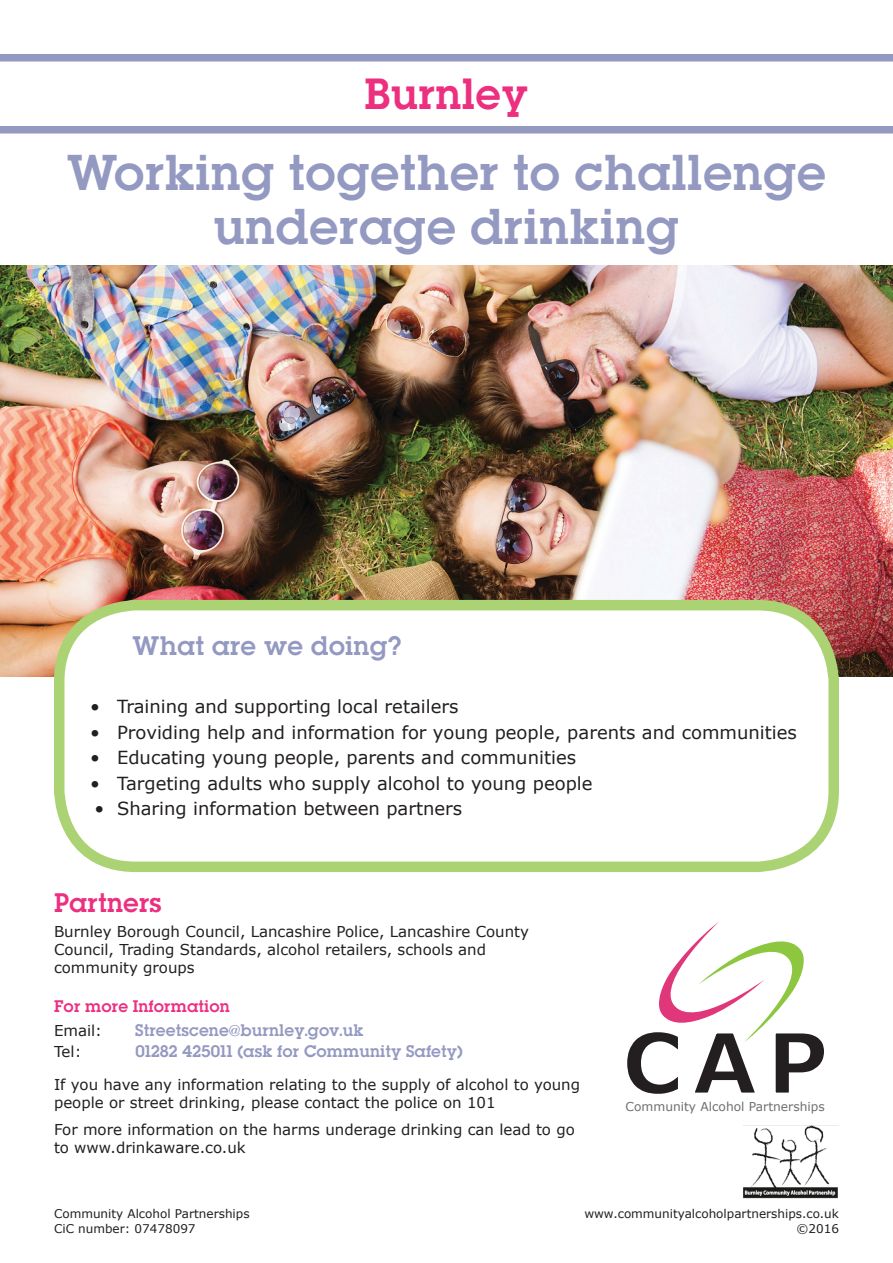
<style>
.page{position:relative;width:893px;height:1263px;background:#fff}
.page>*{position:absolute;margin:0;border:0;box-sizing:border-box;transform-origin:0 0}
.Big_Block_Text{font:45px/54px "Lubalin Demi";color:#9499c1;text-align:center}
.Name_box_-_Lubalin_G{font:39px "Lubalin Demi";color:#ed2f80}
.Outlined_Textbox{font:24px "Lubalin Demi";color:#9499c1}
.Name_box_-_Lubalin_G-2{font:24px "Lubalin Demi";color:#ed2f80}
.t1{font:18px "Verdana";color:#231f20}
.t2{font:15px/18px "Verdana";color:#231f20}
.t3{font:15px "Lubalin Demi";color:#9499c1}
.t4{font:15px "Lubalin Demi";color:#ed2f80}
.t5{font:12.3px "Verdana";color:#6d6f71}
.t6{font:12px "Verdana";color:#231f20}
</style>
<div class="page">
<img style="left:0;top:266px;width:893px;height:410px">
<svg style="left:627px;top:922px;width:197px;height:172px"></svg>
<svg style="left:0;top:54px;width:893px;height:80px"></svg>
<div style="left:59px;top:605px;width:775px;height:262px;background:#fff;border-radius:77px"></div>
<div style="left:54px;top:600px;width:785px;height:272px;border:10px solid #acd373;border-radius:77px"></div>
<img style="left:743px;top:1126px;width:95px;height:73px">
<p class="Name_box_-_Lubalin_G" style="left:364px;top:66px;width:165px">Burnley</p>
<p class="Big_Block_Text" style="left:66px;top:145px;width:762px">Working together to challenge underage drinking</p>
<p class="Outlined_Textbox" style="left:132px;top:628px;width:271px">What are we doing?</p>
<p class="t1" style="left:90px;top:695px;width:370px">• Training and supporting local retailers</p>
<p class="t1" style="left:90px;top:721px;width:708px">• Providing help and information for young people, parents and communities</p>
<p class="t1" style="left:90px;top:746px;width:488px">• Educating young people, parents and communities</p>
<p class="t1" style="left:90px;top:772px;width:504px">• Targeting adults who supply alcohol to young people</p>
<p class="t1" style="left:95px;top:797px;width:369px">• Sharing information between partners</p>
<p class="Name_box_-_Lubalin_G-2" style="left:54px;top:885px;width:109px">Partners</p>
<p class="t2" style="left:54px;top:923px;width:476px">Burnley Borough Council, Lancashire Police, Lancashire County<br>Council, Trading Standards, alcohol retailers, schools and community groups</p>
<p class="t4" style="left:54px;top:995px;width:177px">For more Information</p>
<p class="t2" style="left:54px;top:1021px;width:50px">Email:</p>
<p class="t3" style="left:135px;top:1019px;width:230px">Streetscene@burnley.gov.uk</p>
<p class="t2" style="left:54px;top:1042px;width:29px">Tel:</p>
<p class="t3" style="left:135px;top:1040px;width:329px">01282 425011 (ask for Community Safety)</p>
<p class="t2" style="left:54px;top:1075px;width:528px">If you have any information relating to the supply of alcohol to young people or street drinking, please contact the police on 101</p>
<p class="t2" style="left:54px;top:1120px;width:522px">For more information on the harms underage drinking can lead to go to www.drinkaware.co.uk</p>
<p class="t5" style="left:626px;top:1099px;width:201px">Community Alcohol Partnerships</p>
<p class="t6" style="left:54px;top:1206px;width:197px">Community Alcohol Partnerships</p>
<p class="t6" style="left:584px;top:1206px;width:256px">www.communityalcoholpartnerships.co.uk</p>
<p class="t6" style="left:54px;top:1220px;width:143px">CiC number: 07478097</p>
<p class="t6" style="left:796px;top:1220px;width:44px">©2016</p>
</div>
